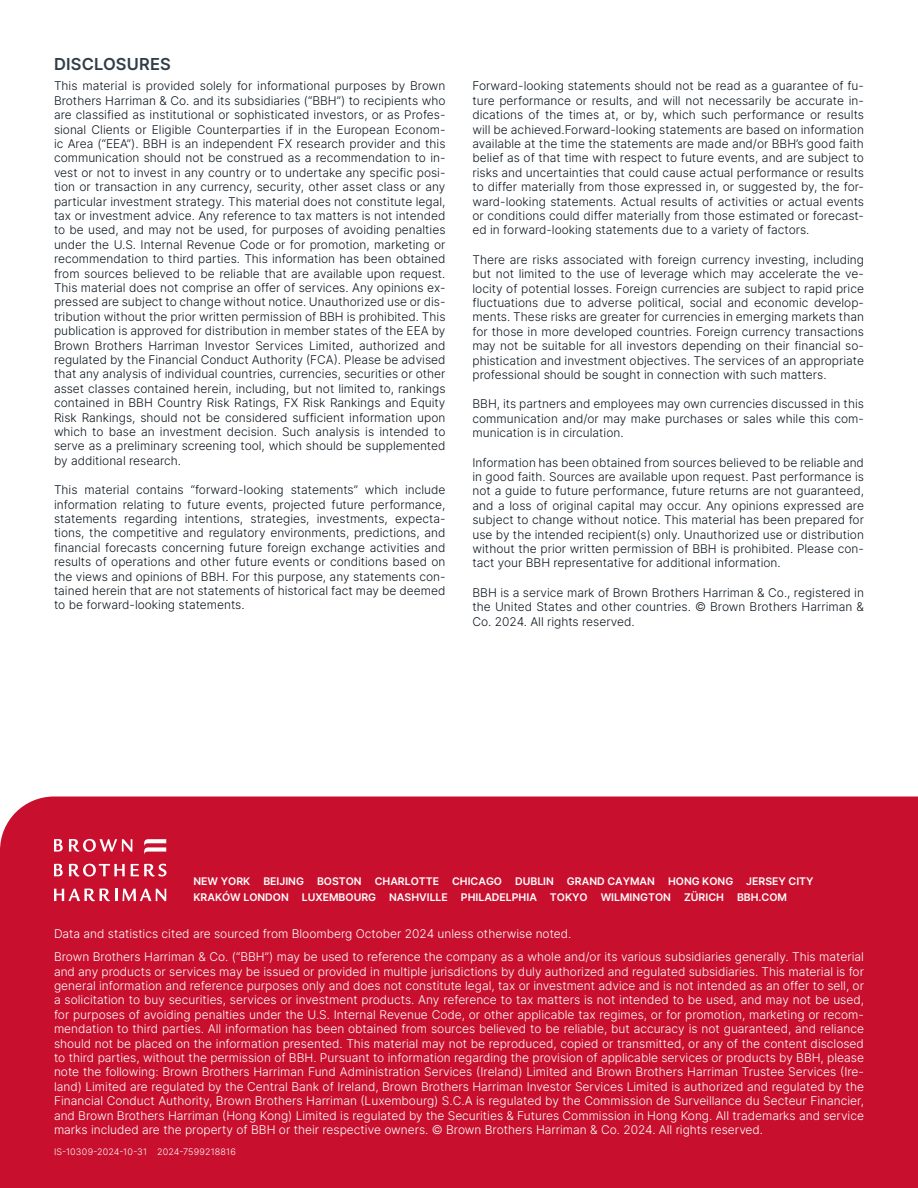
<style>
.page{position:relative;width:918px;height:1188px;background:#fff}
.page>*{position:absolute;margin:0;border:0;box-sizing:border-box;transform-origin:0 0}
.SUB_2{font:16.5px "Inter";letter-spacing:.01em;color:#313e48}
.Disclosures{font:300 12px/14.4px "Inter";color:#0d1821;text-align:justify}
.Disclosures-2{font:300 12px/14.4px "Inter";color:#fff;text-align:justify}
.t1{font:10.5px/16.5px "Inter";color:#fff}
.t2{font:300 9px "Inter";letter-spacing:.015em;color:#fff}
</style>
<div class="page">
<div style="left:0;top:796px;width:918px;height:392px;background:#c8102e"></div>
<svg style="left:144px;top:839px;width:22px;height:16px"></svg>
<svg style="left:54px;top:864px;width:9px;height:12px"></svg>
<svg style="left:69px;top:864px;width:56px;height:13px"></svg>
<svg style="left:131px;top:864px;width:35px;height:13px"></svg>
<svg style="left:54px;top:889px;width:112px;height:12px"></svg>
<svg style="left:54px;top:839px;width:9px;height:13px"></svg>
<svg style="left:69px;top:839px;width:63px;height:13px"></svg>
<h1 class="SUB_2" style="left:54px;top:52px;width:118px">DISCLOSURES</h1>
<p class="Disclosures" style="left:54px;top:79px;width:393px">This material is provided solely for informational purposes by Brown Brothers Harriman &amp; Co. and its subsidiaries (“BBH”) to recipients who are classified as institutional or sophisticated investors, or as Profes&shy;sional Clients or Eligible Counterparties if in the European Econom&shy;ic Area (“EEA”). BBH is an independent FX research provider and this communication should not be construed as a recommendation to in&shy;vest or not to invest in any country or to undertake any specific posi&shy;tion or transaction in any currency, security, other asset class or any particular investment strategy. This material does not constitute legal, tax or investment advice. Any reference to tax matters is not intended to be used, and may not be used, for purposes of avoiding penalties under the U.S. Internal Revenue Code or for promotion, marketing or recommendation to third parties. This information has been obtained from sources believed to be reliable that are available upon request.<br>This material does not comprise an offer of services. Any opinions ex&shy;pressed are subject to change without notice. Unauthorized use or dis&shy;tribution without the prior written permission of BBH is prohibited. This publication is approved for distribution in member states of the EEA by Brown Brothers Harriman Investor Services Limited, authorized and regulated by the Financial Conduct Authority (FCA). Please be advised that any analysis of individual countries, currencies, securities or other asset classes contained herein, including, but not limited to, rankings contained in BBH Country Risk Ratings, FX Risk Rankings and Equity Risk Rankings, should not be considered sufficient information upon which to base an investment decision. Such analysis is intended to serve as a preliminary screening tool, which should be supplemented by additional research.</p>
<p class="Disclosures" style="left:54px;top:482px;width:393px">This material contains “forward-looking statements” which include information relating to future events, projected future performance, statements regarding intentions, strategies, investments, expecta&shy;tions, the competitive and regulatory environments, predictions, and financial forecasts concerning future foreign exchange activities and results of operations and other future events or conditions based on the views and opinions of BBH. For this purpose, any statements con&shy;tained herein that are not statements of historical fact may be deemed to be forward-looking statements.</p>
<p class="Disclosures" style="left:472px;top:79px;width:393px">Forward-looking statements should not be read as a guarantee of fu&shy;ture performance or results, and will not necessarily be accurate in&shy;dications of the times at, or by, which such performance or results will be achieved.Forward-looking statements are based on information available at the time the statements are made and/or BBH’s good faith belief as of that time with respect to future events, and are subject to risks and uncertainties that could cause actual performance or results to differ materially from those expressed in, or suggested by, the for&shy;ward-looking statements. Actual results of activities or actual events or conditions could differ materially from those estimated or forecast&shy;ed in forward-looking statements due to a variety of factors.</p>
<p class="Disclosures" style="left:472px;top:252px;width:393px">There are risks associated with foreign currency investing, including but not limited to the use of leverage which may accelerate the ve&shy;locity of potential losses. Foreign currencies are subject to rapid price fluctuations due to adverse political, social and economic develop&shy;ments. These risks are greater for currencies in emerging markets than for those in more developed countries. Foreign currency transactions may not be suitable for all investors depending on their financial so&shy;phistication and investment objectives. The services of an appropriate professional should be sought in connection with such matters.</p>
<p class="Disclosures" style="left:472px;top:397px;width:393px">BBH, its partners and employees may own currencies discussed in this communication and/or may make purchases or sales while this com&shy;munication is in circulation.</p>
<p class="Disclosures" style="left:472px;top:455px;width:393px">Information has been obtained from sources believed to be reliable and in good faith. Sources are available upon request. Past performance is not a guide to future performance, future returns are not guaranteed, and a loss of original capital may occur. Any opinions expressed are subject to change without notice. This material has been prepared for use by the intended recipient(s) only. Unauthorized use or distribution without the prior written permission of BBH is prohibited. Please con&shy;tact your BBH representative for additional information.</p>
<p class="Disclosures" style="left:472px;top:585px;width:393px">BBH is a service mark of Brown Brothers Harriman &amp; Co., registered in the United States and other countries. © Brown Brothers Harriman &amp; Co. 2024. All rights reserved.</p>
<p class="t1" style="left:194px;top:873px;width:622px">NEW YORK BEIJING BOSTON CHARLOTTE CHICAGO DUBLIN GRAND CAYMAN HONG KONG JERSEY CITY<br>KRAKÓW LONDON LUXEMBOURG NASHVILLE PHILADELPHIA TOKYO WILMINGTON ZÜRICH BBH.COM</p>
<p class="Disclosures-2" style="left:54px;top:926px;width:519px">Data and statistics cited are sourced from Bloomberg October 2024 unless otherwise noted.</p>
<p class="Disclosures-2" style="left:54px;top:949px;width:812px">Brown Brothers Harriman &amp; Co. (“BBH”) may be used to reference the company as a whole and/or its various subsidiaries generally. This material and any products or services may be issued or provided in multiple jurisdictions by duly authorized and regulated subsidiaries. This material is for general information and reference purposes only and does not constitute legal, tax or investment advice and is not intended as an offer to sell, or a solicitation to buy securities, services or investment products. Any reference to tax matters is not intended to be used, and may not be used, for purposes of avoiding penalties under the U.S. Internal Revenue Code, or other applicable tax regimes, or for promotion, marketing or recom&shy;mendation to third parties. All information has been obtained from sources believed to be reliable, but accuracy is not guaranteed, and reliance should not be placed on the information presented. This material may not be reproduced, copied or transmitted, or any of the content disclosed to third parties, without the permission of BBH. Pursuant to information regarding the provision of applicable services or products by BBH, please note the following: Brown Brothers Harriman Fund Administration Services (Ireland) Limited and Brown Brothers Harriman Trustee Services (Ire&shy;land) Limited are regulated by the Central Bank of Ireland, Brown Brothers Harriman Investor Services Limited is authorized and regulated by the Financial Conduct Authority, Brown Brothers Harriman (Luxembourg) S.C.A is regulated by the Commission de Surveillance du Secteur Financier, and Brown Brothers Harriman (Hong Kong) Limited is regulated by the Securities &amp; Futures Commission in Hong Kong. All trademarks and service marks included are the property of BBH or their respective owners. © Brown Brothers Harriman &amp; Co. 2024. All rights reserved.</p>
<p class="t2" style="left:54px;top:1145px;width:183px">IS-10309-2024-10-31 2024-7599218816</p>
</div>
